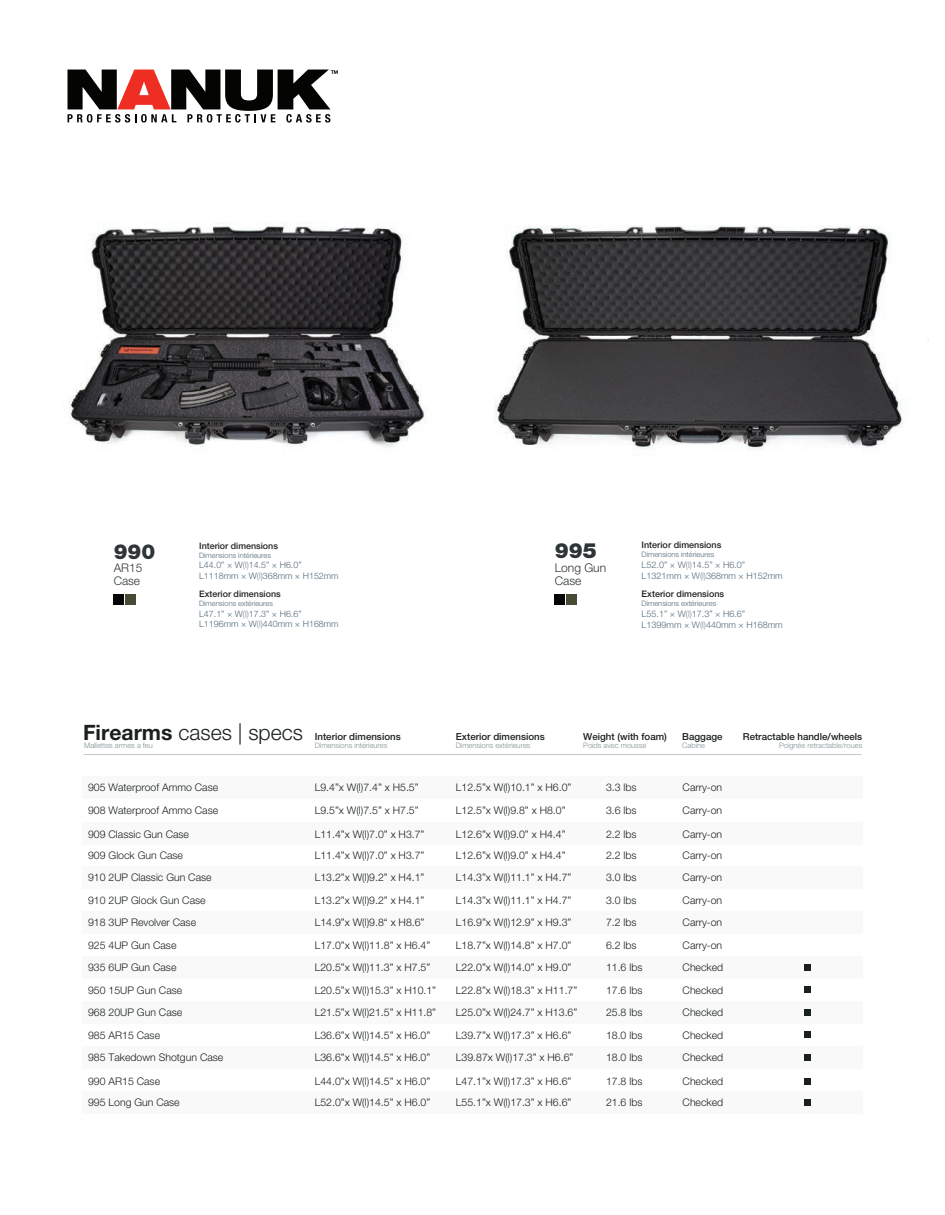
<style>
.page{position:relative;width:945px;height:1215px;background:#fff}
.page>*{position:absolute;margin:0;border:0;box-sizing:border-box;transform-origin:0 0}
.t1{font:300 21.15px "Helvetica Neue LT Std";color:#1a1f20}
.t2{font:900 21px "Helvetica Neue LT Std";color:#2e3537}
.t3{font:900 20.7px "Helvetica Neue LT Std";color:#2e3537}
.t4{font:300 12px/13.5px "Helvetica Neue LT Std";color:#2e3537}
.t5{font:300 11.85px/13.4px "Helvetica Neue LT Std";color:#2e3537}
.t6{font:300 10.5px/22.5px "Helvetica Neue LT Std";color:#1a1f20}
.t7{font:500 9.75px "Helvetica Neue LT Std";color:#1a1f20}
.t8{font:300 9px/10.8px "Helvetica Neue LT Std";color:#546a78}
.t9{font:500 9px "Helvetica Neue LT Std";color:#231f20}
.t10{font:300 8.85px/10.6px "Helvetica Neue LT Std";color:#546a78}
.t11{font:500 8.85px "Helvetica Neue LT Std";color:#231f20}
.t12{font:300 7.5px "Helvetica Neue LT Std";color:#809194}
.t13{font:300 7.5px "Helvetica Neue LT Std";color:#546a78}
.t14{font:300 7.35px "Helvetica Neue LT Std";color:#546a78}
.s1{color:#7f858a}
.s2{font-weight:700}
</style>
<div class="page">
<div style="left:82px;top:956px;width:781px;height:22px;background:#f9f9f9"></div>
<div style="left:82px;top:1001px;width:781px;height:23px;background:#f9f9f9"></div>
<div style="left:82px;top:1046px;width:781px;height:23px;background:#f9f9f9"></div>
<div style="left:82px;top:1091px;width:781px;height:23px;background:#f9f9f9"></div>
<div style="left:82px;top:776px;width:781px;height:22px;background:#f9f9f9"></div>
<div style="left:82px;top:823px;width:781px;height:22px;background:#f9f9f9"></div>
<div style="left:82px;top:866px;width:781px;height:22px;background:#f9f9f9"></div>
<div style="left:82px;top:911px;width:781px;height:22px;background:#f9f9f9"></div>
<div style="left:804px;top:964px;width:7px;height:7px;background:#1a1f20"></div>
<div style="left:804px;top:986px;width:7px;height:7px;background:#1a1f20"></div>
<div style="left:804px;top:1009px;width:7px;height:7px;background:#1a1f20"></div>
<div style="left:804px;top:1031px;width:7px;height:7px;background:#1a1f20"></div>
<div style="left:804px;top:1054px;width:7px;height:7px;background:#1a1f20"></div>
<div style="left:804px;top:1078px;width:7px;height:7px;background:#1a1f20"></div>
<svg style="left:68px;top:70px;width:270px;height:53px"></svg>
<div style="left:114px;top:594px;width:10px;height:10px;background:#040504"></div>
<div style="left:126px;top:594px;width:10px;height:10px;background:#454b34"></div>
<img style="left:69px;top:223px;width:358px;height:225px">
<img style="left:494px;top:225px;width:409px;height:225px">
<div style="left:555px;top:594px;width:10px;height:10px;background:#040504"></div>
<div style="left:567px;top:594px;width:10px;height:10px;background:#454b34"></div>
<div style="left:804px;top:1099px;width:7px;height:7px;background:#1a1f20"></div>
<h3 class="t3" style="left:114px;top:539px;width:43px">990</h3>
<p class="t5" style="left:114px;top:561px;width:30px">AR15<br>Case</p>
<p class="t11" style="left:199px;top:540px;width:80px">Interior dimensions</p>
<p class="t14" style="left:199px;top:551px;width:73px">Dimensions intérieures</p>
<p class="t10" style="left:199px;top:560px;width:141px">L44.0” × W<span class="s1">(l)</span>14.5” × H6.0”<br>L1118mm × W<span class="s1">(l)</span>368mm × H152mm</p>
<p class="t11" style="left:199px;top:589px;width:83px">Exterior dimensions</p>
<p class="t14" style="left:199px;top:599px;width:75px">Dimensions extérieures</p>
<p class="t10" style="left:199px;top:608px;width:141px">L47.1” × W<span class="s1">(l)</span>17.3” × H6.6”<br>L1196mm × W<span class="s1">(l)</span>440mm × H168mm</p>
<h2 class="t2" style="left:555px;top:538px;width:44px">995</h2>
<p class="t4" style="left:555px;top:561px;width:53px">Long Gun<br>Case</p>
<p class="t9" style="left:642px;top:540px;width:81px">Interior dimensions</p>
<p class="t13" style="left:642px;top:550px;width:74px">Dimensions intérieures</p>
<p class="t8" style="left:642px;top:559px;width:143px">L52.0” × W<span class="s1">(l)</span>14.5” × H6.0”<br>L1321mm × W<span class="s1">(l)</span>368mm × H152mm</p>
<p class="t9" style="left:642px;top:589px;width:84px">Exterior dimensions</p>
<p class="t13" style="left:642px;top:599px;width:76px">Dimensions extérieures</p>
<p class="t8" style="left:642px;top:608px;width:143px">L55.1” × W<span class="s1">(l)</span>17.3” × H6.6”<br>L1399mm × W<span class="s1">(l)</span>440mm × H168mm</p>
<h1 class="t1" style="left:83px;top:720px;width:221px"><span class="s2">Firearms</span> cases | specs</h1>
<p class="t12" style="left:84px;top:741px;width:70px">Mallettes armes a feu</p>
<p class="t7" style="left:315px;top:731px;width:87px">Interior dimensions</p>
<p class="t12" style="left:315px;top:741px;width:74px">Dimensions intérieures</p>
<p class="t7" style="left:456px;top:731px;width:90px">Exterior dimensions</p>
<p class="t12" style="left:456px;top:741px;width:76px">Dimensions extérieures</p>
<p class="t7" style="left:583px;top:731px;width:85px">Weight (with foam)</p>
<p class="t12" style="left:583px;top:741px;width:65px">Poids avec mousse</p>
<p class="t7" style="left:682px;top:731px;width:42px">Baggage</p>
<p class="t12" style="left:682px;top:741px;width:24px">Cabine</p>
<p class="t7" style="left:743px;top:731px;width:121px">Retractable handle/wheels</p>
<p class="t12" style="left:779px;top:741px;width:85px">Poignée retractable/roues</p>
<p class="t6" style="left:88px;top:776px;width:132px">905 Waterproof Ammo Case</p>
<p class="t6" style="left:315px;top:776px;width:105px">L9.4”x W(l)7.4” x H5.5”<br>L9.5”x W(l)7.5” x H7.5”</p>
<p class="t6" style="left:315px;top:843px;width:111px">L11.4”x W(l)7.0” x H3.7”<br>L13.2”x W(l)9.2” x H4.1”</p>
<p class="t6" style="left:315px;top:911px;width:111px">L14.9”x W(l)9.8“ x H8.6”</p>
<p class="t6" style="left:315px;top:956px;width:117px">L20.5”x W(l)11.3” x H7.5”</p>
<p class="t6" style="left:456px;top:776px;width:117px">L12.5”x W(l)10.1” x H6.0”<br>L12.5”x W(l)9.8” x H8.0”</p>
<p class="t6" style="left:456px;top:843px;width:117px">L12.6”x W(l)9.0” x H4.4”<br>L14.3”x W(l)11.1” x H4.7”</p>
<p class="t6" style="left:456px;top:911px;width:117px">L16.9”x W(l)12.9” x H9.3”</p>
<p class="t6" style="left:456px;top:956px;width:117px">L22.0”x W(l)14.0” x H9.0”</p>
<p class="t6" style="left:683px;top:776px;width:41px">Carry-on<br>Carry-on</p>
<p class="t6" style="left:606px;top:776px;width:32px">3.3 lbs<br>3.6 lbs</p>
<p class="t6" style="left:606px;top:843px;width:32px">2.2 lbs<br>3.0 lbs</p>
<p class="t6" style="left:606px;top:911px;width:32px">7.2 lbs</p>
<p class="t6" style="left:606px;top:956px;width:38px">11.6 lbs</p>
<p class="t6" style="left:88px;top:798px;width:132px">908 Waterproof Ammo Case</p>
<p class="t6" style="left:88px;top:843px;width:125px">909 Glock Gun Case<br>910 2UP Classic Gun Case</p>
<p class="t6" style="left:88px;top:911px;width:109px">918 3UP Revolver Case</p>
<p class="t6" style="left:88px;top:956px;width:90px">935 6UP Gun Case</p>
<p class="t6" style="left:88px;top:822px;width:102px">909 Classic Gun Case</p>
<p class="t6" style="left:315px;top:822px;width:111px">L11.4”x W(l)7.0” x H3.7”</p>
<p class="t6" style="left:456px;top:822px;width:111px">L12.6”x W(l)9.0” x H4.4”</p>
<p class="t6" style="left:606px;top:822px;width:32px">2.2 lbs</p>
<p class="t6" style="left:683px;top:823px;width:41px;line-height:21px">Carry-on<br>Carry-on</p>
<p class="t6" style="left:683px;top:866px;width:41px">Carry-on</p>
<p class="t6" style="left:88px;top:888px;width:119px">910 2UP Glock Gun Case</p>
<p class="t6" style="left:315px;top:888px;width:111px">L13.2”x W(l)9.2” x H4.1”</p>
<p class="t6" style="left:456px;top:888px;width:117px">L14.3”x W(l)11.1” x H4.7”</p>
<p class="t6" style="left:606px;top:888px;width:32px">3.0 lbs</p>
<p class="t6" style="left:683px;top:888px;width:41px">Carry-on<br>Carry-on</p>
<p class="t6" style="left:683px;top:956px;width:42px">Checked</p>
<p class="t6" style="left:88px;top:978px;width:96px">950 15UP Gun Case</p>
<p class="t6" style="left:315px;top:978px;width:123px">L20.5”x W(l)15.3” x H10.1”</p>
<p class="t6" style="left:456px;top:978px;width:123px">L22.8”x W(l)18.3” x H11.7”</p>
<p class="t6" style="left:606px;top:978px;width:38px">17.6 lbs</p>
<p class="t6" style="left:683px;top:978px;width:42px">Checked</p>
<p class="t6" style="left:88px;top:1001px;width:96px">968 20UP Gun Case</p>
<p class="t6" style="left:315px;top:1001px;width:123px">L21.5”x W(l)21.5” x H11.8”</p>
<p class="t6" style="left:456px;top:1001px;width:123px">L25.0”x W(l)24.7” x H13.6”</p>
<p class="t6" style="left:606px;top:1001px;width:38px">25.8 lbs</p>
<p class="t6" style="left:683px;top:1001px;width:42px">Checked</p>
<p class="t6" style="left:88px;top:1023px;width:73px">985 AR15 Case</p>
<p class="t6" style="left:315px;top:1023px;width:117px">L36.6”x W(l)14.5” x H6.0”</p>
<p class="t6" style="left:456px;top:1023px;width:117px">L39.7”x W(l)17.3” x H6.6”</p>
<p class="t6" style="left:606px;top:1023px;width:38px">18.0 lbs</p>
<p class="t6" style="left:683px;top:1023px;width:42px">Checked</p>
<p class="t6" style="left:88px;top:1046px;width:137px">985 Takedown Shotgun Case</p>
<p class="t6" style="left:88px;top:1070px;width:73px">990 AR15 Case</p>
<p class="t6" style="left:88px;top:933px;width:90px">925 4UP Gun Case</p>
<p class="t6" style="left:315px;top:933px;width:117px">L17.0”x W(l)11.8” x H6.4”</p>
<p class="t6" style="left:456px;top:933px;width:117px">L18.7”x W(l)14.8” x H7.0”</p>
<p class="t6" style="left:606px;top:933px;width:32px">6.2 lbs</p>
<p class="t6" style="left:683px;top:933px;width:41px">Carry-on</p>
<p class="t6" style="left:315px;top:1046px;width:117px">L36.6”x W(l)14.5” x H6.0”</p>
<p class="t6" style="left:456px;top:1046px;width:119px">L39.87x W(l)17.3” x H6.6”</p>
<p class="t6" style="left:606px;top:1046px;width:38px">18.0 lbs</p>
<p class="t6" style="left:683px;top:1046px;width:42px">Checked</p>
<p class="t6" style="left:315px;top:1070px;width:117px">L44.0”x W(l)14.5” x H6.0”</p>
<p class="t6" style="left:456px;top:1070px;width:117px">L47.1”x W(l)17.3” x H6.6”</p>
<p class="t6" style="left:606px;top:1070px;width:38px">17.8 lbs</p>
<p class="t6" style="left:683px;top:1070px;width:42px">Checked</p>
<p class="t6" style="left:88px;top:1091px;width:93px">995 Long Gun Case</p>
<p class="t6" style="left:315px;top:1091px;width:117px">L52.0”x W(l)14.5” x H6.0”</p>
<p class="t6" style="left:456px;top:1091px;width:117px">L55.1”x W(l)17.3” x H6.6”</p>
<p class="t6" style="left:606px;top:1091px;width:38px">21.6 lbs</p>
<p class="t6" style="left:683px;top:1091px;width:42px">Checked</p>
</div>
